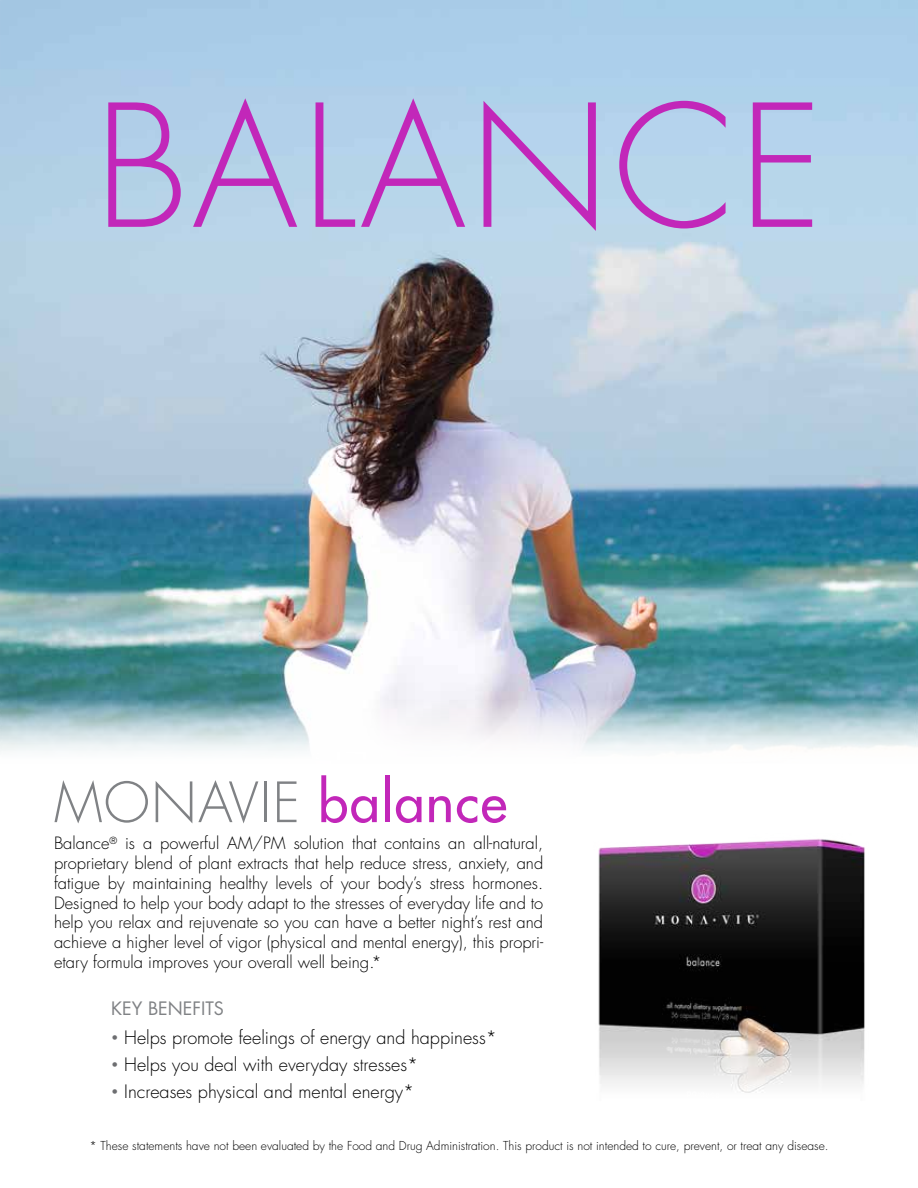
<style>
.page{position:relative;width:918px;height:1188px;background:#fff}
.page>*{position:absolute;margin:0;border:0;box-sizing:border-box;transform-origin:0 0}
.t1{font:300 165px "Futura Std";letter-spacing:.025em;color:#c227b9}
.t2{font:300 54px "Futura Std";letter-spacing:.025em;color:#808285}
.t3{font:300 18px "Futura Std";color:#000}
.t4{font:18px "Futura Std";color:#808285}
.t5{font:300 16.5px/19.8px "Futura Std";color:#000;text-align:justify}
.t6{font:300 12px "Futura Std";color:#000}
.s1{font-weight:500;color:#c227b9}
.s2{font-size:12px;color:#6d6e71}
</style>
<div class="page">
<img style="left:0;top:0;width:918px;height:752px">
<img style="left:598px;top:839px;width:267px;height:254px">
<h1 class="t1" style="left:95px;top:67px;width:730px">balance</h1>
<h2 class="t2" style="left:54px;top:770px;width:454px">MONAVIE <span class="s1">balance</span></h2>
<p class="t5" style="left:54px;top:834px;width:491px">Balance<sup>®</sup> is a powerful AM/PM solution that contains an all-natural, proprietary blend of plant extracts that help reduce stress, anxiety, and fatigue by maintaining healthy levels of your body’s stress hormones.<br>Designed to help your body adapt to the stresses of everyday life and to help you relax and rejuvenate so you can have a better night’s rest and achieve a higher level of vigor (physical and mental energy), this propri&shy;etary formula improves your overall well being.*</p>
<p class="t4" style="left:111px;top:997px;width:114px">KEY BENEFITS</p>
<p class="t3" style="left:111px;top:1026px;width:387px"><span class="s2">•</span> Helps promote feelings of energy and happiness*</p>
<p class="t3" style="left:111px;top:1053px;width:309px"><span class="s2">•</span> Helps you deal with everyday stresses*</p>
<p class="t3" style="left:111px;top:1080px;width:305px"><span class="s2">•</span> Increases physical and mental energy*</p>
<p class="t6" style="left:89px;top:1138px;width:741px">* These statements have not been evaluated by the Food and Drug Administration. This product is not intended to cure, prevent, or treat any disease.</p>
</div>
